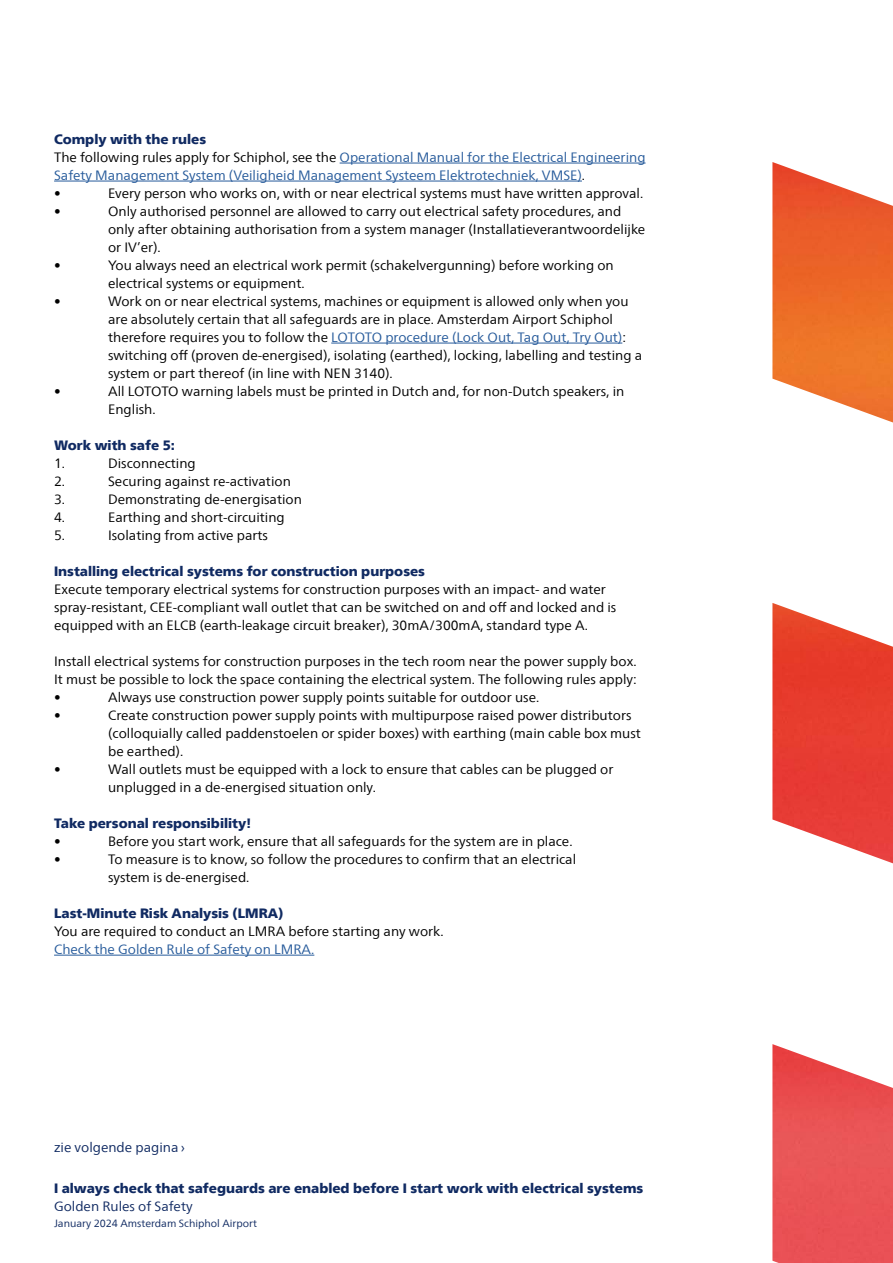
<style>
.page{position:relative;width:893px;height:1263px;background:#fff}
.page>*{position:absolute;margin:0;border:0;box-sizing:border-box;transform-origin:0 0}
.t1{font:13.5px/18px "Frutigerfor Schiphol";color:#000}
.t2{font:13.5px/18px "Frutigerfor Schiphol";color:#275b9b}
.t3{font:900 13.5px "Frutigerfor Schiphol";color:#102a62}
.t4{font:13.5px "Frutigerfor Schiphol";color:#102a62}
.t5{font:10.5px "Frutigerfor Schiphol";color:#102a62}
.s1{font-weight:900;color:#102a62}
.s2{color:#000}
.s3{color:#275b9b}
</style>
<div class="page">
<img style="left:772px;top:162px;width:121px;height:1101px">
<hr style="left:340px;top:163px;width:305px;height:1px;background:#275b9b">
<hr style="left:54px;top:181px;width:528px;height:1px;background:#275b9b">
<hr style="left:331px;top:343px;width:291px;height:1px;background:#275b9b">
<hr style="left:54px;top:955px;width:260px;height:1px;background:#275b9b">
<p class="t2" style="left:54px;top:130px;width:593px"><span class="s1">Comply with the rules<br></span><span class="s2">The following rules apply for Schiphol, see the</span> Operational Manual for the Electrical Engineering Safety Management System (Veiligheid Management Systeem Elektrotechniek, VMSE)<span class="s2">.<br>•</span></p>
<p class="t1" style="left:108px;top:184px;width:537px">Every person who works on, with or near electrical systems must have written approval.</p>
<p class="t1" style="left:54px;top:202px;width:8px">•</p>
<p class="t1" style="left:108px;top:202px;width:539px">Only authorised personnel are allowed to carry out electrical safety procedures, and only after obtaining authorisation from a system manager (Installatieverantwoordelijke or IV’er).</p>
<p class="t1" style="left:54px;top:256px;width:8px">•</p>
<p class="t1" style="left:108px;top:256px;width:507px">You always need an electrical work permit (schakelvergunning) before working on electrical systems or equipment.</p>
<p class="t1" style="left:54px;top:292px;width:8px">•</p>
<p class="t1" style="left:108px;top:292px;width:536px">Work on or near electrical systems, machines or equipment is allowed only when you are absolutely certain that all safeguards are in place. Amsterdam Airport Schiphol therefore requires you to follow the <span class="s3">LOTOTO procedure (Lock Out, Tag Out, Try Out)</span>: switching off (proven de-energised), isolating (earthed), locking, labelling and testing a system or part thereof (in line with NEN 3140).</p>
<p class="t1" style="left:54px;top:382px;width:8px">•</p>
<p class="t1" style="left:108px;top:382px;width:518px">All LOTOTO warning labels must be printed in Dutch and, for non-Dutch speakers, in<br>English.</p>
<p class="t3" style="left:54px;top:437px;width:123px">Work with safe 5:</p>
<p class="t1" style="left:54px;top:454px;width:12px">1.</p>
<p class="t1" style="left:108px;top:454px;width:89px">Disconnecting</p>
<p class="t1" style="left:54px;top:472px;width:12px">2.</p>
<p class="t1" style="left:108px;top:472px;width:184px">Securing against re-activation</p>
<p class="t1" style="left:54px;top:490px;width:12px">3.</p>
<p class="t1" style="left:108px;top:490px;width:195px">Demonstrating de-energisation</p>
<p class="t1" style="left:54px;top:508px;width:12px">4.</p>
<p class="t1" style="left:108px;top:508px;width:178px">Earthing and short-circuiting</p>
<p class="t1" style="left:54px;top:526px;width:12px">5.</p>
<p class="t1" style="left:108px;top:526px;width:161px">Isolating from active parts</p>
<p class="t3" style="left:54px;top:563px;width:372px">Installing electrical systems for construction purposes</p>
<p class="t1" style="left:54px;top:580px;width:564px">Execute temporary electrical systems for construction purposes with an impact- and water spray-resistant, CEE-compliant wall outlet that can be switched on and off and locked and is equipped with an ELCB (earth-leakage circuit breaker), 30mA/300mA, standard type A.</p>
<p class="t1" style="left:54px;top:652px;width:584px;text-align:justify">Install electrical systems for construction purposes in the tech room near the power supply box.<br>It must be possible to lock the space containing the electrical system. The following rules apply: •</p>
<p class="t1" style="left:108px;top:688px;width:433px">Always use construction power supply points suitable for outdoor use.</p>
<p class="t1" style="left:54px;top:706px;width:8px">•</p>
<p class="t1" style="left:108px;top:706px;width:534px">Create construction power supply points with multipurpose raised power distributors (colloquially called paddenstoelen or spider boxes) with earthing (main cable box must be earthed).</p>
<p class="t1" style="left:54px;top:760px;width:8px">•</p>
<p class="t1" style="left:108px;top:760px;width:507px">Wall outlets must be equipped with a lock to ensure that cables can be plugged or unplugged in a de-energised situation only.</p>
<p class="t3" style="left:54px;top:815px;width:198px">Take personal responsibility!</p>
<p class="t1" style="left:54px;top:832px;width:8px">•</p>
<p class="t1" style="left:108px;top:832px;width:466px">Before you start work, ensure that all safeguards for the system are in place.</p>
<p class="t1" style="left:54px;top:850px;width:8px">•</p>
<p class="t1" style="left:108px;top:850px;width:470px">To measure is to know, so follow the procedures to confirm that an electrical system is de-energised.</p>
<p class="t3" style="left:54px;top:905px;width:231px">Last-Minute Risk Analysis (LMRA)</p>
<p class="t1" style="left:54px;top:922px;width:391px">You are required to conduct an LMRA before starting any work.</p>
<p class="t2" style="left:54px;top:940px;width:262px">Check the Golden Rule of Safety on LMRA.</p>
<p class="t4" style="left:54px;top:1139px;width:132px">zie volgende pagina ›</p>
<p class="t3" style="left:54px;top:1180px;width:591px">I always check that safeguards are enabled before I start work with electrical systems</p>
<p class="t4" style="left:54px;top:1198px;width:140px">Golden Rules of Safety</p>
<p class="t5" style="left:54px;top:1217px;width:205px">January 2024 Amsterdam Schiphol Airport</p>
</div>
